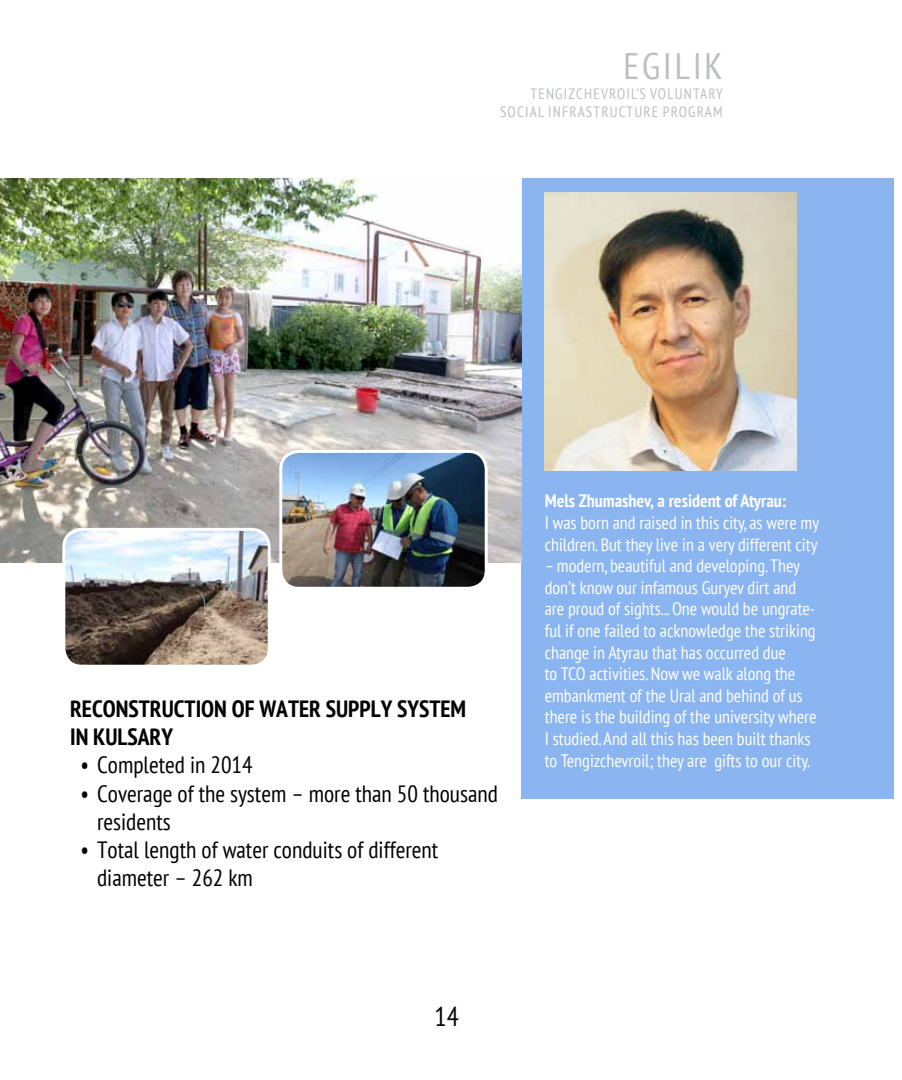
<style>
.page{position:relative;width:902px;height:1080px;background:#fff}
.page>*{position:absolute;margin:0;border:0;box-sizing:border-box;transform-origin:0 0}
.t1{font:condensed 36.75px "PT Sans";letter-spacing:.08em;color:#bcbec0}
.t2{font:condensed 27px "PT Sans";color:#000}
.t3{font:condensed 23.55px/28.2px "PT Sans";color:#000}
.t4{font:700 condensed 23.55px "PT Sans";color:#000}
.t5{font:condensed 18px/21.6px "PT Sans";color:#fff}
.t6{font:700 condensed 18px "PT Sans";color:#fff}
.t7{font:condensed 15px/18px "PT Sans";letter-spacing:.08em;color:#bcbec0;text-align:right}
</style>
<div class="page">
<div style="left:521px;top:179px;width:372px;height:620px;background:#8bb5f1"></div>
<img style="left:0;top:179px;width:521px;height:384px">
<img style="left:64px;top:529px;width:205px;height:135px">
<div style="left:62px;top:528px;width:209px;height:140px;border:3px solid #fff;border-radius:18px"></div>
<img style="left:281px;top:451px;width:205px;height:135px">
<div style="left:279px;top:450px;width:208px;height:140px;border:3px solid #fff;border-radius:18px"></div>
<img style="left:544px;top:193px;width:252px;height:277px">
<h1 class="t1" style="left:623px;top:42px;width:101px">Egilik</h1>
<p class="t7" style="left:500px;top:84px;width:224px">Tengizchevroil’s voluntary social infrastructure program</p>
<h3 class="t4" style="left:70px;top:693px;width:25px">RECONSTRUCT</h3>
<h3 class="t4" style="left:196px;top:693px;width:93px">ION OF WATER</h3>
<h3 class="t4" style="left:326px;top:693px;width:12px">SUPP</h3>
<h3 class="t4" style="left:371px;top:693px;width:39px">LY SYSTEM</h3>
<h3 class="t4" style="left:70px;top:721px;width:70px">IN KULSARY</h3>
<h3 class="t3" style="left:80px;top:751px;width:174px">• Completed in 2014</h3>
<h3 class="t3" style="left:97px;top:779px;width:402px;text-indent:-17px">• Coverage of the system – more than 50 thousand residents</h3>
<h3 class="t3" style="left:97px;top:835px;width:343px;text-indent:-17px">• Total length of water conduits of different diameter – 262 km</h3>
<p class="t6" style="left:544px;top:489px;width:243px">MELS ZHUMASHEV, A RESIDENT OF ATYRAU:</p>
<p class="t5" style="left:544px;top:512px;width:276px">I was born and raised in this city, as were my children. But they live in a very different city</p>
<p class="t5" style="left:544px;top:555px;width:273px">– modern, beautiful and developing. They don’t know our infamous Guryev dirt and are proud of sights... One would be ungrate&shy;ful if one failed to acknowledge the striking change in Atyrau that has occurred due<br>to TCO activities. Now we walk along the embankment of the Ural and behind of us there is the building of the university where I studied. And all this has been built thanks to Tengizchevroil; they are gifts to our city.</p>
<h2 class="t2" style="left:434px;top:999px;width:26px">14</h2>
</div>
